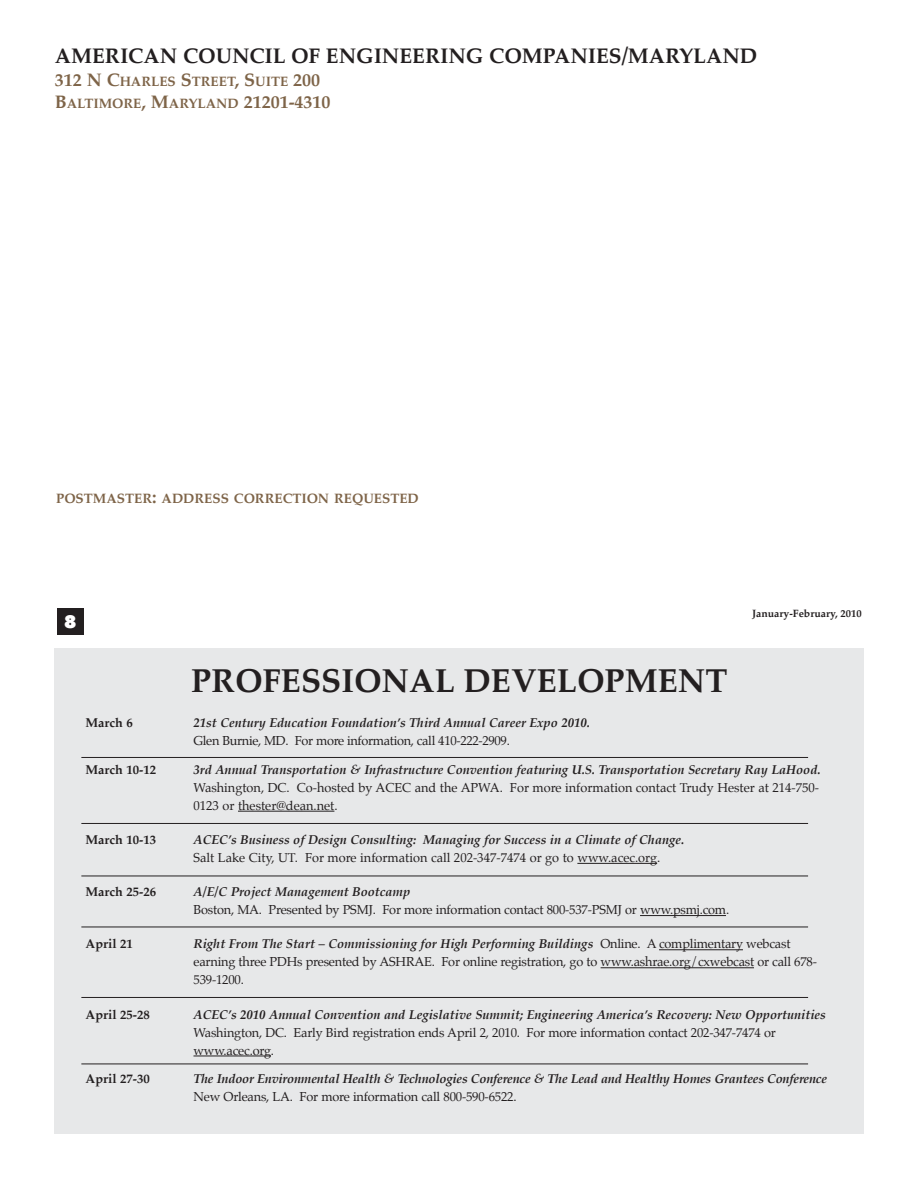
<style>
.page{position:relative;width:918px;height:1188px;background:#fff}
.page>*{position:absolute;margin:0;border:0;box-sizing:border-box;transform-origin:0 0}
.t1{font:700 33px "Palatino";color:#231f20}
.t2{font:700 21px "Palatino";color:#231f20}
.t3{font:900 18px "Futura BT";color:#fff}
.t4{font:700 13.5px/21.9px "Palatino";color:#7e6448}
.t5{font:12.75px/18px "Palatino";letter-spacing:-.015em;color:#231f20}
.t6{font:italic 700 12.75px "Palatino";color:#231f20}
.t7{font:700 12.75px "Palatino";color:#231f20}
.t8{font:700 10.5px "Palatino";color:#231f20}
.s1{font-size:18px}
.s2{font-weight:700;font-style:italic}
</style>
<div class="page">
<div style="left:57px;top:608px;width:27px;height:27px;background:#231f20"></div>
<div style="left:54px;top:648px;width:810px;height:486px;background:#e7e8e9"></div>
<hr style="left:238px;top:811px;width:96px;height:1px;background:#231f20">
<hr style="left:577px;top:863px;width:80px;height:1px;background:#231f20">
<hr style="left:640px;top:915px;width:86px;height:1px;background:#231f20">
<hr style="left:659px;top:949px;width:84px;height:1px;background:#231f20">
<hr style="left:601px;top:967px;width:153px;height:1px;background:#231f20">
<hr style="left:194px;top:1056px;width:77px;height:1px;background:#231f20">
<hr style="left:81px;top:757px;width:727px;height:1px;background:#231f20">
<hr style="left:81px;top:823px;width:727px;height:1px;background:#231f20">
<hr style="left:81px;top:876px;width:727px;height:1px;background:#231f20">
<hr style="left:81px;top:927px;width:727px;height:1px;background:#231f20">
<hr style="left:81px;top:997px;width:727px;height:1px;background:#231f20">
<hr style="left:81px;top:1064px;width:727px;height:1px;background:#231f20">
<h2 class="t2" style="left:55px;top:45px;width:704px">AMERICAN COUNCIL OF ENGINEERING COMPANIES/MARYLAND</h2>
<p class="t4" style="left:55px;top:71px;width:277px"><span class="s1">312 N C</span>HARLES <span class="s1">S</span>TREET<span class="s1">, S</span>UITE <span class="s1">200<br>B</span>ALTIMORE<span class="s1">, M</span>ARYLAND <span class="s1">21201-4310</span></p>
<p class="t4" style="left:56px;top:489px;width:364px">POSTMASTER<span class="s1">:</span> ADDRESS CORRECTION REQUESTED</p>
<h3 class="t3" style="left:64px;top:614px;width:14px">8</h3>
<h1 class="t1" style="left:191px;top:665px;width:538px">PROFESSIONAL DEVELOPMENT</h1>
<p class="t8" style="left:752px;top:609px;width:111px">JANUARY-FEBRUARY, 2010</p>
<p class="t7" style="left:86px;top:717px;width:49px">MARCH 6</p>
<p class="t6" style="left:194px;top:717px;width:398px">21st Century Education Foundation’s Third Annual Career Expo 2010.</p>
<p class="t5" style="left:194px;top:733px;width:318px">Glen Burnie, MD. For more information, call 410-222-2909.</p>
<p class="t7" style="left:86px;top:763px;width:72px">MARCH 10-12</p>
<p class="t6" style="left:194px;top:763px;width:629px">3rd Annual Transportation &amp; Infrastructure Convention featuring U.S. Transportation Secretary Ray LaHood.</p>
<p class="t5" style="left:194px;top:779px;width:627px">Washington, DC. Co-hosted by ACEC and the APWA. For more information contact Trudy Hester at 214-750-<br>0123 or thester@dean.net.</p>
<p class="t7" style="left:86px;top:834px;width:72px">MARCH 10-13</p>
<p class="t6" style="left:193px;top:834px;width:492px">ACEC’s Business of Design Consulting: Managing for Success in a Climate of Change.</p>
<p class="t5" style="left:193px;top:850px;width:468px">Salt Lake City, UT. For more information call 202-347-7474 or go to www.acec.org.</p>
<p class="t7" style="left:86px;top:886px;width:72px">MARCH 25-26</p>
<p class="t6" style="left:193px;top:886px;width:218px">A/E/C Project Management Bootcamp</p>
<p class="t5" style="left:193px;top:902px;width:537px">Boston, MA. Presented by PSMJ. For more information contact 800-537-PSMJ or www.psmj.com.</p>
<p class="t7" style="left:86px;top:938px;width:49px">APRIL 21</p>
<p class="t5" style="left:194px;top:936px;width:625px"><span class="s2">Right From The Start – Commissioning for High Performing Buildings</span> Online. A complimentary webcast earning three PDHs presented by ASHRAE. For online registration, go to www.ashrae.org/cxwebcast or call 678-<br>539-1200.</p>
<p class="t7" style="left:86px;top:1008px;width:66px">APRIL 25-28</p>
<p class="t6" style="left:194px;top:1008px;width:634px">ACEC’s 2010 Annual Convention and Legislative Summit; Engineering America’s Recovery: New Opportunities</p>
<p class="t5" style="left:193px;top:1024px;width:584px">Washington, DC. Early Bird registration ends April 2, 2010. For more information contact 202-347-7474 or www.acec.org.</p>
<p class="t7" style="left:85px;top:1073px;width:66px">APRIL 27-30</p>
<p class="t6" style="left:193px;top:1073px;width:635px">The Indoor Environmental Health &amp; Technologies Conference &amp; The Lead and Healthy Homes Grantees Conference</p>
<p class="t5" style="left:193px;top:1089px;width:325px">New Orleans, LA. For more information call 800-590-6522.</p>
</div>
